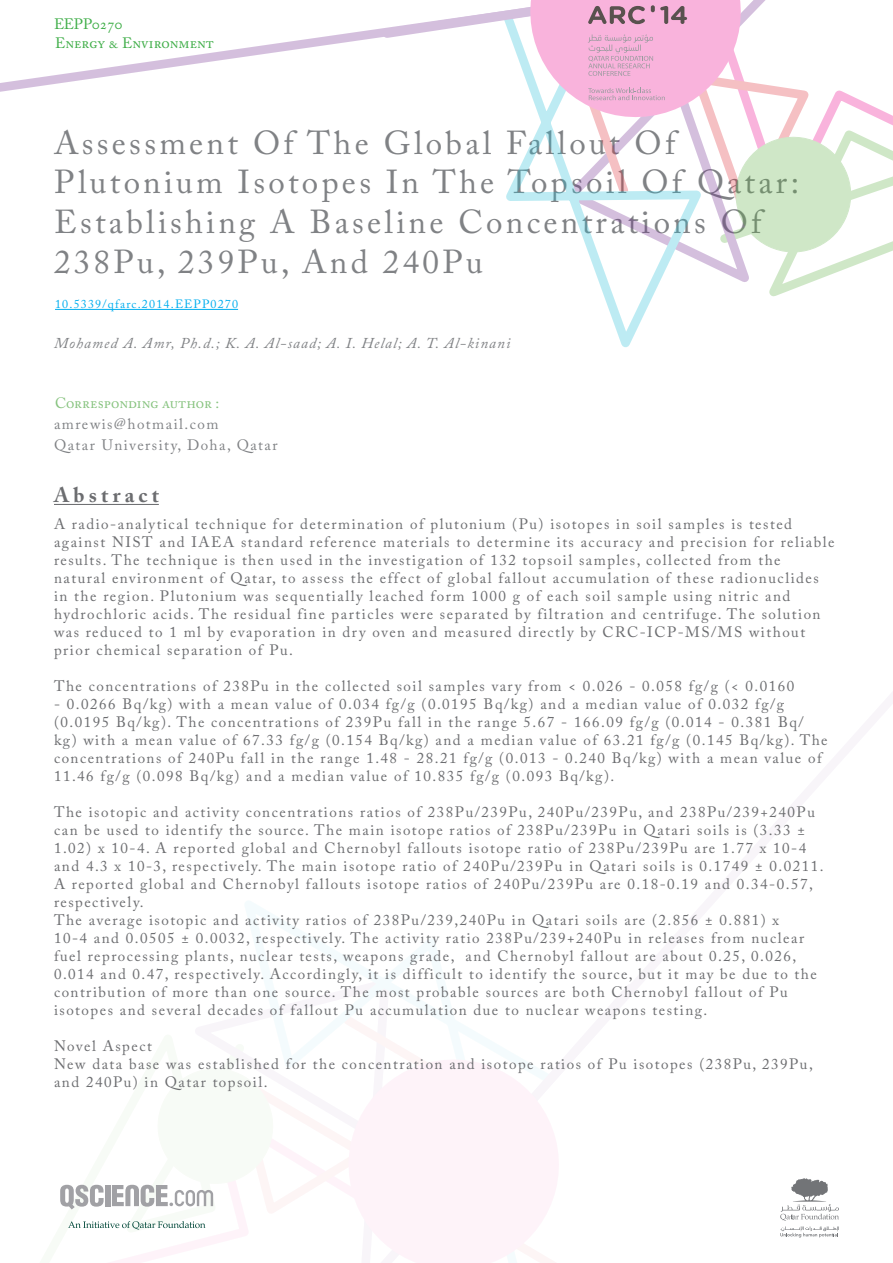
<style>
.page{position:relative;width:893px;height:1263px;background:#fff}
.page>*{position:absolute;margin:0;border:0;box-sizing:border-box;transform-origin:0 0}
.t1{font:33px/39.6px "Adobe Caslon Pro";letter-spacing:.1em;color:#808285}
.t2{font:700 21px "Adobe Caslon Pro";letter-spacing:.2em;color:#6c6d70}
.t3{font:15px/18px "Adobe Caslon Pro";letter-spacing:.1em;color:#6c6d70}
.t4{font:italic 15px "Adobe Caslon Pro";letter-spacing:.075em;color:#808285}
.t5{font:15px "Adobe Caslon Pro";letter-spacing:.1em;color:#808285}
.t6{font:15px "Adobe Caslon Pro";color:#40ae49}
.t7{font:15px "Adobe Caslon Pro";color:#87c37f}
.t8{font:12px "Adobe Caslon Pro";letter-spacing:.1em;color:#00aeef}
</style>
<div class="page">
<svg style="left:65px;top:1184px;width:112px;height:79px"></svg>
<svg style="left:235px;top:901px;width:263px;height:337px"></svg>
<svg style="left:337px;top:1048px;width:222px;height:215px;fill:#fef3f9"></svg>
<svg style="left:0;top:29px;width:376px;height:63px"></svg>
<svg style="left:608px;top:308px;width:39px;height:40px"></svg>
<svg style="left:376px;top:0;width:517px;height:308px"></svg>
<svg style="left:780px;top:1226px;width:59px;height:11px"></svg>
<svg style="left:780px;top:1178px;width:59px;height:42px"></svg>
<svg style="left:60px;top:1185px;width:44px;height:24px"></svg>
<div style="left:105px;top:1185px;width:5px;height:21px;background:#a1a1a5"></div>
<svg style="left:112px;top:1062px;width:167px;height:144px"></svg>
<svg style="left:68px;top:1221px;width:137px;height:8px"></svg>
<hr style="left:55px;top:309px;width:183px;height:1px;background:#00aeef">
<hr style="left:54px;top:504px;width:105px;height:1px;background:#6c6d70">
<p class="t6" style="left:54px;top:15px;width:70px">EEPP0270</p>
<p class="t6" style="left:55px;top:34px;width:161px">Energy &amp; Environment</p>
<p class="t1" style="left:54px;top:123px;width:747px">Assessment Of The Global Fallout Of Plutonium Isotopes In The Topsoil Of Qatar:<br>Establishing A Baseline Concentrations Of 238Pu, 239Pu, And 240Pu</p>
<p class="t8" style="left:55px;top:297px;width:185px">10.5339/qfarc.2014.EEPP0270</p>
<p class="t4" style="left:54px;top:334px;width:458px">Mohamed A. Amr, Ph.d.; K. A. Al-saad; A. I. Helal; A. T. Al-kinani</p>
<p class="t7" style="left:55px;top:394px;width:166px">Corresponding author :</p>
<p class="t5" style="left:54px;top:415px;width:166px">amrewis@hotmail.com</p>
<p class="t5" style="left:54px;top:436px;width:225px">Qatar University, Doha, Qatar</p>
<p class="t2" style="left:54px;top:483px;width:106px">Abstract</p>
<p class="t3" style="left:54px;top:515px;width:782px">A radio-analytical technique for determination of plutonium (Pu) isotopes in soil samples is tested against NIST and IAEA standard reference materials to determine its accuracy and precision for reliable results. The technique is then used in the investigation of 132 topsoil samples, collected from the natural environment of Qatar, to assess the effect of global fallout accumulation of these radionuclides in the region. Plutonium was sequentially leached form 1000 g of each soil sample using nitric and hydrochloric acids. The residual fine particles were separated by filtration and centrifuge. The solution was reduced to 1 ml by evaporation in dry oven and measured directly by CRC-ICP-MS/MS without prior chemical separation of Pu.</p>
<p class="t3" style="left:54px;top:677px;width:742px">The concentrations of 238Pu in the collected soil samples vary from &lt; 0.026 - 0.058 fg/g (&lt; 0.0160</p>
<p class="t3" style="left:54px;top:695px;width:775px">- 0.0266 Bq/kg) with a mean value of 0.034 fg/g (0.0195 Bq/kg) and a median value of 0.032 fg/g (0.0195 Bq/kg). The concentrations of 239Pu fall in the range 5.67 - 166.09 fg/g (0.014 - 0.381 Bq/ kg) with a mean value of 67.33 fg/g (0.154 Bq/kg) and a median value of 63.21 fg/g (0.145 Bq/kg). The concentrations of 240Pu fall in the range 1.48 - 28.21 fg/g (0.013 - 0.240 Bq/kg) with a mean value of 11.46 fg/g (0.098 Bq/kg) and a median value of 10.835 fg/g (0.093 Bq/kg).</p>
<p class="t3" style="left:54px;top:803px;width:771px">The isotopic and activity concentrations ratios of 238Pu/239Pu, 240Pu/239Pu, and 238Pu/239+240Pu can be used to identify the source. The main isotope ratios of 238Pu/239Pu in Qatari soils is (3.33 ± 1.02) x 10-4. A reported global and Chernobyl fallouts isotope ratio of 238Pu/239Pu are 1.77 x 10-4 and 4.3 x 10-3, respectively. The main isotope ratio of 240Pu/239Pu in Qatari soils is 0.1749 ± 0.0211.<br>A reported global and Chernobyl fallouts isotope ratios of 240Pu/239Pu are 0.18-0.19 and 0.34-0.57, respectively.</p>
<p class="t3" style="left:54px;top:911px;width:764px">The average isotopic and activity ratios of 238Pu/239,240Pu in Qatari soils are (2.856 ± 0.881) x<br>10-4 and 0.0505 ± 0.0032, respectively. The activity ratio 238Pu/239+240Pu in releases from nuclear fuel reprocessing plants, nuclear tests, weapons grade, and Chernobyl fallout are about 0.25, 0.026, 0.014 and 0.47, respectively. Accordingly, it is difficult to identify the source, but it may be due to the contribution of more than one source. The most probable sources are both Chernobyl fallout of Pu isotopes and several decades of fallout Pu accumulation due to nuclear weapons testing.</p>
<p class="t3" style="left:54px;top:1037px;width:99px">Novel Aspect</p>
<p class="t3" style="left:54px;top:1055px;width:760px">New data base was established for the concentration and isotope ratios of Pu isotopes (238Pu, 239Pu, and 240Pu) in Qatar topsoil.</p>
</div>
